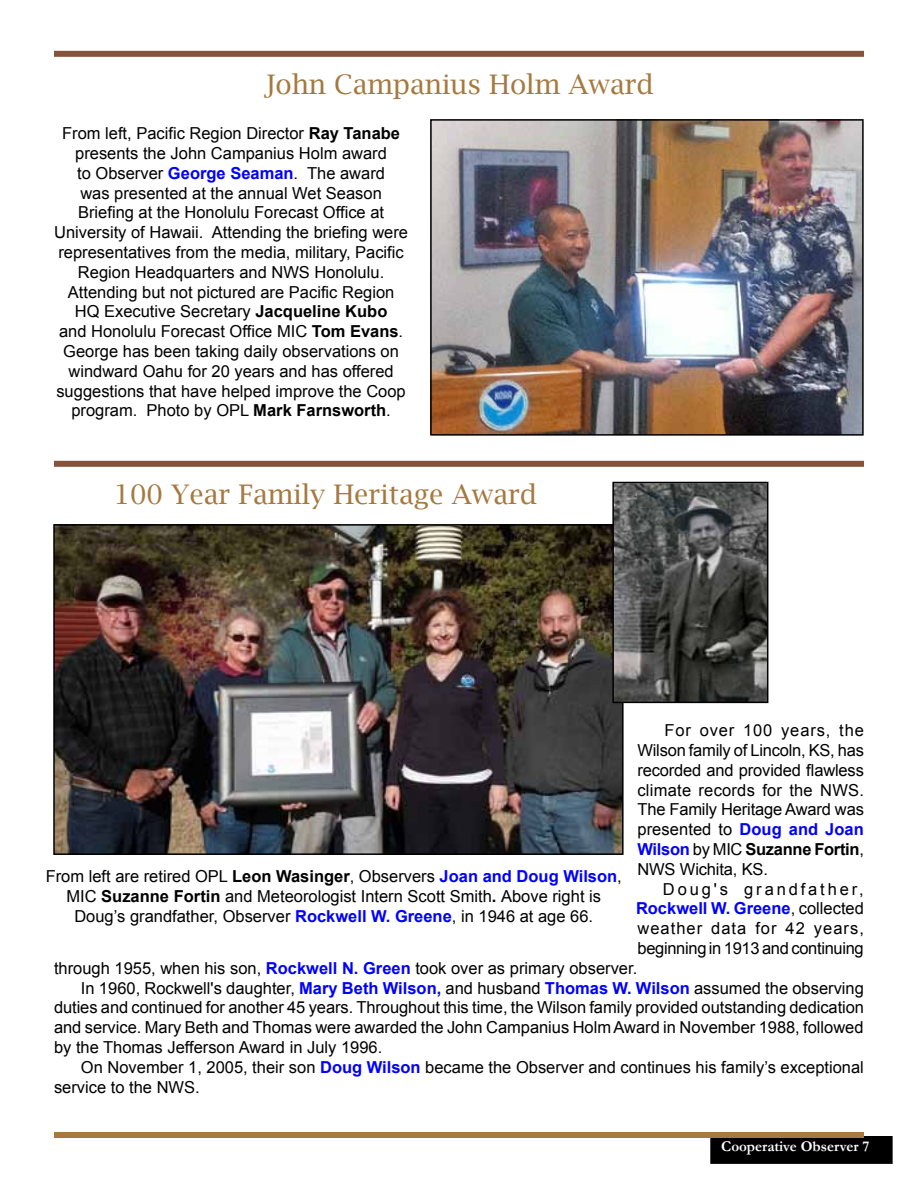
<style>
.page{position:relative;width:918px;height:1188px;background:#fff}
.page>*{position:absolute;margin:0;border:0;box-sizing:border-box;transform-origin:0 0}
.t1{font:27px "Lucida Bright";color:#a5793f}
.t2{font:16.5px/19.8px "Arial";color:#000;text-align:center}
.t3{font:16.5px "Arial";letter-spacing:-.02em;color:#000}
.t4{font:700 16.5px "Arial";color:#00f}
.t5{font:16.5px "Arial";letter-spacing:.06em;color:#000}
.t6{font:16.5px "Arial";letter-spacing:.175em;color:#000}
.t7{font:700 15px "Garamond";color:#fff}
.s1{font-weight:700}
.s2{font-weight:700;color:#00f}
.s3{font-weight:400;color:#000}
</style>
<div class="page">
<div style="left:711px;top:1137px;width:181px;height:26px;background:#000"></div>
<div style="left:710px;top:1136px;width:183px;height:28px;border:2px solid #000"></div>
<div style="left:54px;top:1132px;width:810px;height:6px;background:#a5793f"></div>
<img style="left:433px;top:122px;width:428px;height:311px">
<div style="left:430px;top:119px;width:434px;height:317px;border:2px solid #000"></div>
<img style="left:56px;top:527px;width:565px;height:325px">
<div style="left:53px;top:524px;width:571px;height:331px;border:2px solid #000"></div>
<img style="left:615px;top:485px;width:150px;height:215px">
<div style="left:612px;top:482px;width:156px;height:221px;border:2px solid #000"></div>
<div style="left:54px;top:461px;width:810px;height:6px;background:#845339"></div>
<div style="left:54px;top:51px;width:810px;height:6px;background:#845339"></div>
<h1 class="t1" style="left:264px;top:69px;width:391px">John Campanius Holm Award</h1>
<p class="t2" style="left:54px;top:124px;width:355px">From left, Pacific Region Director <span class="s1">Ray Tanabe </span>presents the John Campanius Holm award<br>to Observer <span class="s2">George Seaman</span>. The award<br>was presented at the annual Wet Season Briefing at the Honolulu Forecast Office at University of Hawaii. Attending the briefing were representatives from the media, military, Pacific Region Headquarters and NWS Honolulu.<br>Attending but not pictured are Pacific Region HQ Executive Secretary <span class="s1">Jacqueline Kubo<br></span>and Honolulu Forecast Office MIC <span class="s1">Tom Evans</span>.<br>George has been taking daily observations on windward Oahu for 20 years and has offered suggestions that have helped improve the Coop program. Photo by OPL <span class="s1">Mark Farnsworth</span>.</p>
<h1 class="t1" style="left:114px;top:479px;width:425px">100 Year Family Heritage Award</h1>
<p class="t2" style="left:46px;top:867px;width:578px">From left are retired OPL <span class="s1">Leon Wasinger</span>, Observers <span class="s2">Joan and Doug Wilson</span>,<br>MIC <span class="s1">Suzanne Fortin</span> and Meteorologist Intern Scott Smith<span class="s1">.</span> Above right is<br>Doug’s grandfather, Observer <span class="s2">Rockwell W. Greene</span>, in 1946 at age 66.</p>
<p class="t2" style="left:638px;top:721px;width:228px;text-align:justify;text-indent:27px">For over 100 years, the Wilson family of Lincoln, KS, has recorded and provided flawless climate records for the NWS.<br>The Family Heritage Award was presented to <span class="s2">Doug and Joan Wilson</span> by MIC <span class="s1">Suzanne Fortin</span>, NWS Wichita, KS.</p>
<p class="t6" style="left:663px;top:878px;width:202px">Doug's grandfather,</p>
<p class="t4" style="left:636px;top:898px;width:229px">Rockwell W. Greene<span class="s3">, collected</span></p>
<p class="t5" style="left:638px;top:918px;width:228px">weather data for 42 years,</p>
<p class="t3" style="left:638px;top:937px;width:228px">beginning in 1913 and continuing</p>
<p class="t2" style="left:54px;top:958px;width:585px">through 1955, when his son, <span class="s2">Rockwell N. Green</span> took over as primary observer.</p>
<p class="t2" style="left:81px;top:978px;width:784px">In 1960, Rockwell's daughter, <span class="s2">Mary Beth Wilson,</span> and husband <span class="s2">Thomas W. Wilson</span> assumed the observing</p>
<p class="t2" style="left:54px;top:998px;width:812px">duties and continued for another 45 years. Throughout this time, the Wilson family provided outstanding dedication</p>
<p class="t2" style="left:54px;top:1018px;width:811px">and service. Mary Beth and Thomas were awarded the John Campanius Holm Award in November 1988, followed</p>
<p class="t2" style="left:54px;top:1038px;width:330px">by the Thomas Jefferson Award in July 1996.</p>
<p class="t2" style="left:81px;top:1057px;width:784px">On November 1, 2005, their son <span class="s2">Doug Wilson</span> became the Observer and continues his family’s exceptional</p>
<p class="t2" style="left:54px;top:1077px;width:147px">service to the NWS.</p>
<p class="t7" style="left:721px;top:1136px;width:150px">Cooperative Observer 7</p>
</div>
